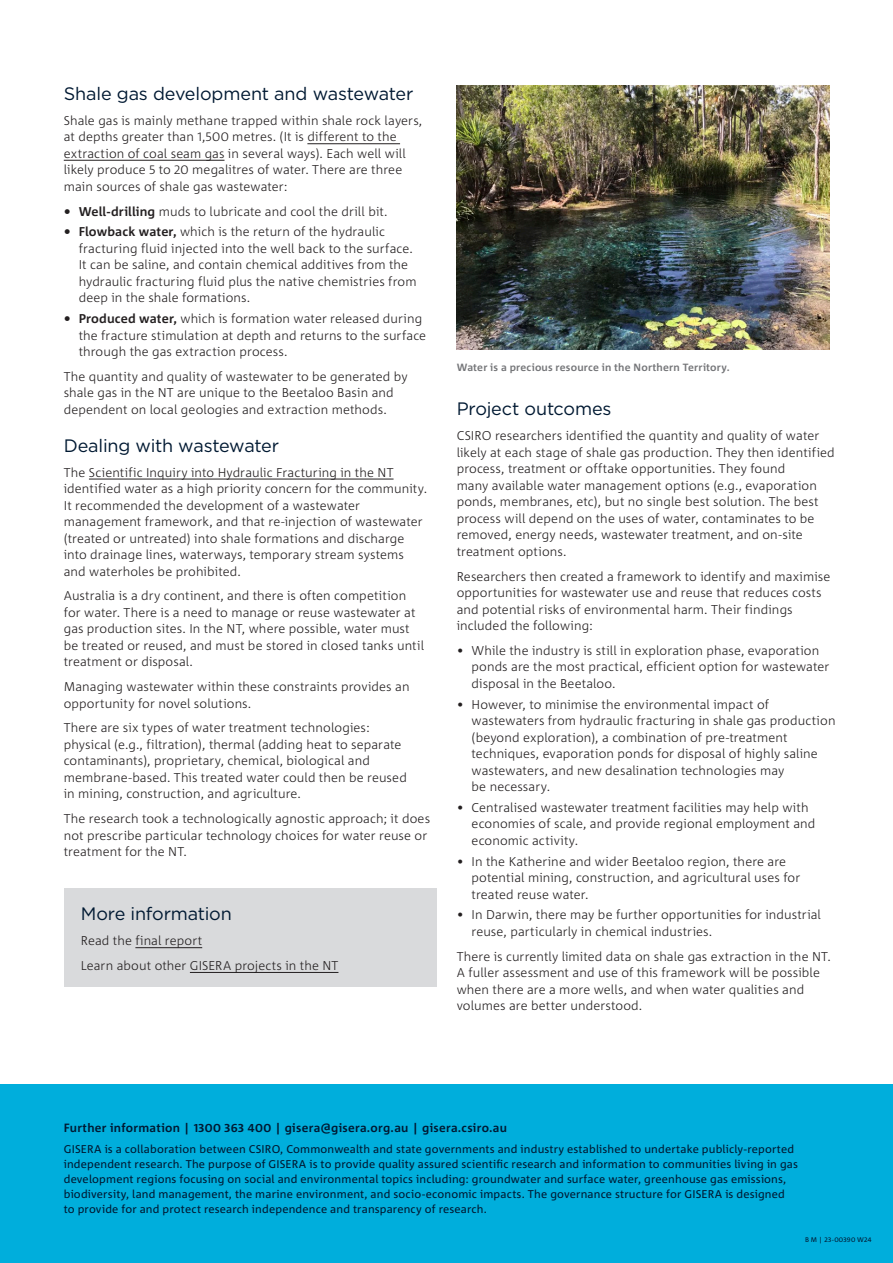
<style>
.page{position:relative;width:893px;height:1263px;background:#fff}
.page>*{position:absolute;margin:0;border:0;box-sizing:border-box;transform-origin:0 0}
.Heading{font:18px "Gotham";letter-spacing:-.01em;color:#001932}
.Body_Copy{font:300 12.75px/16.5px "Corpid C1";letter-spacing:.005em;color:#231f20}
.t1{font:700 12px "Corpid C1";letter-spacing:.025em;color:#001932}
.t2{font:11.25px/15px "Corpid C1";letter-spacing:.015em;color:#001932}
.t3{font:700 10.5px "Corpid C1";letter-spacing:.02em;color:#757679}
.Job_number_reference{font:6.75px "Corpid C1";letter-spacing:.035em;color:#001932}
.s1{font-weight:700}
</style>
<div class="page">
<div style="left:0;top:1084px;width:893px;height:179px;background:#00aedc"></div>
<div style="left:64px;top:889px;width:372px;height:98px;background:#d9dadc"></div>
<hr style="left:135px;top:947px;width:67px;height:1px;background:#231f20">
<hr style="left:190px;top:972px;width:148px;height:1px;background:#231f20">
<hr style="left:307px;top:143px;width:93px;height:1px;background:#231f20">
<hr style="left:64px;top:160px;width:160px;height:1px;background:#231f20">
<hr style="left:89px;top:479px;width:305px;height:1px;background:#231f20">
<img style="left:457px;top:85px;width:372px;height:265px">
<p class="Heading" style="left:64px;top:82px;width:351px">Shale gas development and wastewater</p>
<p class="Body_Copy" style="left:64px;top:112px;width:360px">Shale gas is mainly methane trapped within shale rock layers, at depths greater than 1,500 metres. (It is different to the extraction of coal seam gas in several ways). Each well will likely produce 5 to 20 megalitres of water. There are three main sources of shale gas wastewater:</p>
<p class="Body_Copy" style="left:64px;top:202px;width:325px"><span class="s1">• Well-drilling</span> muds to lubricate and cool the drill bit.</p>
<p class="Body_Copy" style="left:79px;top:223px;width:339px;text-indent:-15px"><span class="s1">• Flowback water,</span> which is the return of the hydraulic fracturing fluid injected into the well back to the surface.<br>It can be saline, and contain chemical additives from the hydraulic fracturing fluid plus the native chemistries from deep in the shale formations.</p>
<p class="Body_Copy" style="left:79px;top:310px;width:349px;text-indent:-15px"><span class="s1">• Produced water,</span> which is formation water released during the fracture stimulation at depth and returns to the surface through the gas extraction process.</p>
<p class="Body_Copy" style="left:64px;top:368px;width:345px">The quantity and quality of wastewater to be generated by shale gas in the NT are unique to the Beetaloo Basin and dependent on local geologies and extraction methods.</p>
<p class="Heading" style="left:64px;top:434px;width:217px">Dealing with wastewater</p>
<p class="Body_Copy" style="left:64px;top:463px;width:365px">The Scientific Inquiry into Hydraulic Fracturing in the NT identified water as a high priority concern for the community.<br>It recommended the development of a wastewater management framework, and that re-injection of wastewater (treated or untreated) into shale formations and discharge into drainage lines, waterways, temporary stream systems and waterholes be prohibited.</p>
<p class="Body_Copy" style="left:64px;top:587px;width:362px">Australia is a dry continent, and there is often competition for water. There is a need to manage or reuse wastewater at gas production sites. In the NT, where possible, water must be treated or reused, and must be stored in closed tanks until treatment or disposal.</p>
<p class="Body_Copy" style="left:64px;top:678px;width:347px">Managing wastewater within these constraints provides an opportunity for novel solutions.</p>
<p class="Body_Copy" style="left:64px;top:719px;width:345px">There are six types of water treatment technologies: physical (e.g., filtration), thermal (adding heat to separate contaminants), proprietary, chemical, biological and membrane-based. This treated water could then be reused in mining, construction, and agriculture.</p>
<p class="Body_Copy" style="left:64px;top:810px;width:368px">The research took a technologically agnostic approach; it does not prescribe particular technology choices for water reuse or treatment for the NT.</p>
<p class="Heading" style="left:81px;top:902px;width:152px">More information</p>
<p class="Body_Copy" style="left:81px;top:932px;width:123px">Read the final report</p>
<p class="Body_Copy" style="left:81px;top:957px;width:259px">Learn about other GISERA projects in the NT</p>
<p class="t3" style="left:457px;top:361px;width:274px">Water is a precious resource in the Northern Territory.</p>
<p class="Heading" style="left:457px;top:397px;width:156px">Project outcomes</p>
<p class="Body_Copy" style="left:457px;top:427px;width:380px">CSIRO researchers identified the quantity and quality of water likely at each stage of shale gas production. They then identified process, treatment or offtake opportunities. They found<br>many available water management options (e.g., evaporation ponds, membranes, etc), but no single best solution. The best process will depend on the uses of water, contaminates to be removed, energy needs, wastewater treatment, and on-site treatment options.</p>
<p class="Body_Copy" style="left:457px;top:568px;width:375px">Researchers then created a framework to identify and maximise opportunities for wastewater use and reuse that reduces costs and potential risks of environmental harm. Their findings included the following:</p>
<p class="Body_Copy" style="left:472px;top:642px;width:359px;text-indent:-15px">• While the industry is still in exploration phase, evaporation ponds are the most practical, efficient option for wastewater disposal in the Beetaloo.</p>
<p class="Body_Copy" style="left:472px;top:696px;width:365px;text-indent:-15px">• However, to minimise the environmental impact of wastewaters from hydraulic fracturing in shale gas production (beyond exploration), a combination of pre‑treatment techniques, evaporation ponds for disposal of highly saline wastewaters, and new desalination technologies may<br>be necessary.</p>
<p class="Body_Copy" style="left:472px;top:799px;width:345px;text-indent:-15px">• Centralised wastewater treatment facilities may help with economies of scale, and provide regional employment and economic activity.</p>
<p class="Body_Copy" style="left:472px;top:853px;width:330px;text-indent:-15px">• In the Katherine and wider Beetaloo region, there are potential mining, construction, and agricultural uses for treated reuse water.</p>
<p class="Body_Copy" style="left:472px;top:906px;width:351px;text-indent:-15px">• In Darwin, there may be further opportunities for industrial reuse, particularly in chemical industries.</p>
<p class="Body_Copy" style="left:457px;top:948px;width:376px">There is currently limited data on shale gas extraction in the NT.<br>A fuller assessment and use of this framework will be possible when there are a more wells, and when water qualities and volumes are better understood.</p>
<p class="t1" style="left:64px;top:1120px;width:445px">Further information | 1300 363 400 | gisera@gisera.org.au | gisera.csiro.au</p>
<p class="t2" style="left:64px;top:1141px;width:736px">GISERA is a collaboration between CSIRO, Commonwealth and state governments and industry established to undertake publicly‑reported independent research. The purpose of GISERA is to provide quality assured scientific research and information to communities living in gas development regions focusing on social and environmental topics including: groundwater and surface water, greenhouse gas emissions, biodiversity, land management, the marine environment, and socio-economic impacts. The governance structure for GISERA is designed to provide for and protect research independence and transparency of research.</p>
<p class="Job_number_reference" style="left:805px;top:1235px;width:68px">B M | 23-00390 W24</p>
</div>
